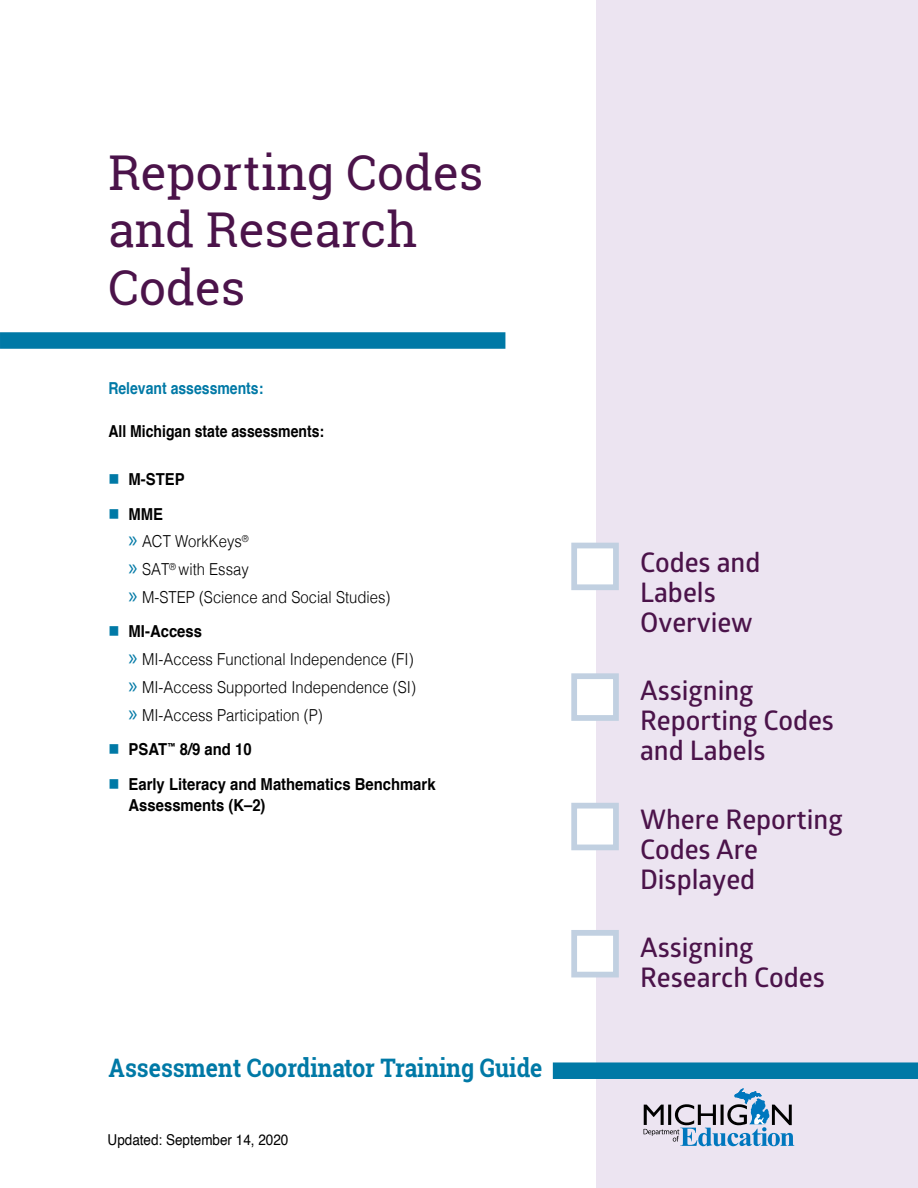
<style>
.page{position:relative;width:918px;height:1188px;background:#fff}
.page>*{position:absolute;margin:0;border:0;box-sizing:border-box;transform-origin:0 0}
.t1{font:48px/57.6px "Roboto Slab";color:#4b134a}
.subsection_list{font:27px/30px "Glober Semi Bold Free";color:#4b134a}
.t2{font:700 25.5px "Roboto Slab";color:#0079a6;scale:.9 1}
.t3{font:300 16.5px "Helvetica";color:#000;scale:.9 1}
.Assessment_List_subh{font:700 16.5px/21px "Helvetica";color:#000;scale:.9 1}
.Assessment_List_subh-2{font:700 16.5px "Helvetica";color:#000;scale:.85 1}
.Assessment_List_head{font:700 16.5px "Helvetica";color:#0079a6;scale:.85 1}
.text1{font:15px "Helvetica";color:#000;scale:.9 1}
.s1{color:#0079a6}
.s2{font-family:"Myriad Pro";font-weight:400;font-size:24px;color:#0079a6}
</style>
<div class="page">
<div style="left:596px;top:0;width:322px;height:1188px;background:#ece4f1"></div>
<div style="left:0;top:332px;width:505px;height:17px;background:#0079a6"></div>
<div style="left:553px;top:1062px;width:365px;height:17px;background:#0079a6"></div>
<svg style="left:644px;top:1088px;width:150px;height:58px"></svg>
<div style="left:571px;top:543px;width:48px;height:47px;background:#fff;border:6px solid #c1d0e1"></div>
<div style="left:571px;top:673px;width:48px;height:48px;background:#fff;border:6px solid #c1d0e1"></div>
<div style="left:571px;top:803px;width:48px;height:47px;background:#fff;border:6px solid #c1d0e1"></div>
<div style="left:571px;top:930px;width:48px;height:47px;background:#fff;border:6px solid #c1d0e1"></div>
<h1 class="t1" style="left:108px;top:143px;width:377px">Reporting Codes and Research<br>Codes</h1>
<p class="Assessment_List_head" style="left:108px;top:375px;width:184px">Relevant assessments:</p>
<p class="Assessment_List_subh-2" style="left:108px;top:418px;width:256px">All Michigan state assessments:</p>
<p class="Assessment_List_subh" style="left:108px;top:469px;width:86px"><span class="s1">■</span> M-STEP</p>
<p class="Assessment_List_subh" style="left:108px;top:504px;width:63px"><span class="s1">■</span> MME</p>
<p class="t3" style="left:129px;top:528px;width:135px"><span class="s2">»</span> ACT WorkKeys<sup>®</sup></p>
<p class="t3" style="left:129px;top:555px;width:135px"><span class="s2">»</span> SAT<sup>®</sup> with Essay</p>
<p class="t3" style="left:129px;top:583px;width:292px"><span class="s2">»</span> M-STEP (Science and Social Studies)</p>
<p class="Assessment_List_subh" style="left:108px;top:621px;width:106px"><span class="s1">■</span> MI-Access</p>
<p class="t3" style="left:129px;top:645px;width:318px"><span class="s2">»</span> MI-Access Functional Independence (FI)</p>
<p class="t3" style="left:129px;top:673px;width:321px"><span class="s2">»</span> MI-Access Supported Independence (SI)</p>
<p class="t3" style="left:129px;top:701px;width:217px"><span class="s2">»</span> MI-Access Participation (P)</p>
<p class="Assessment_List_subh" style="left:108px;top:739px;width:161px"><span class="s1">■</span> PSAT<sup>™</sup> 8/9 and 10</p>
<p class="Assessment_List_subh" style="left:129px;top:774px;width:343px;text-indent:-20px"><span class="s1">■</span> Early Literacy and Mathematics Benchmark<br>Assessments (K–2)</p>
<h3 class="t2" style="left:109px;top:1050px;width:484px">Assessment Coordinator Training Guide</h3>
<p class="text1" style="left:108px;top:1128px;width:202px">Updated: September 14, 2020</p>
<p class="subsection_list" style="left:640px;top:547px;width:122px">Codes and</p>
<p class="subsection_list" style="left:640px;top:577px;width:77px">Labels</p>
<p class="subsection_list" style="left:640px;top:607px;width:114px">Overview</p>
<p class="subsection_list" style="left:640px;top:675px;width:195px">Assigning<br>Reporting Codes and Labels</p>
<p class="subsection_list" style="left:640px;top:803px;width:204px">Where Reporting<br>Codes Are<br>Displayed</p>
<p class="subsection_list" style="left:640px;top:932px;width:115px">Assigning</p>
<p class="subsection_list" style="left:640px;top:962px;width:186px">Research Codes</p>
</div>
